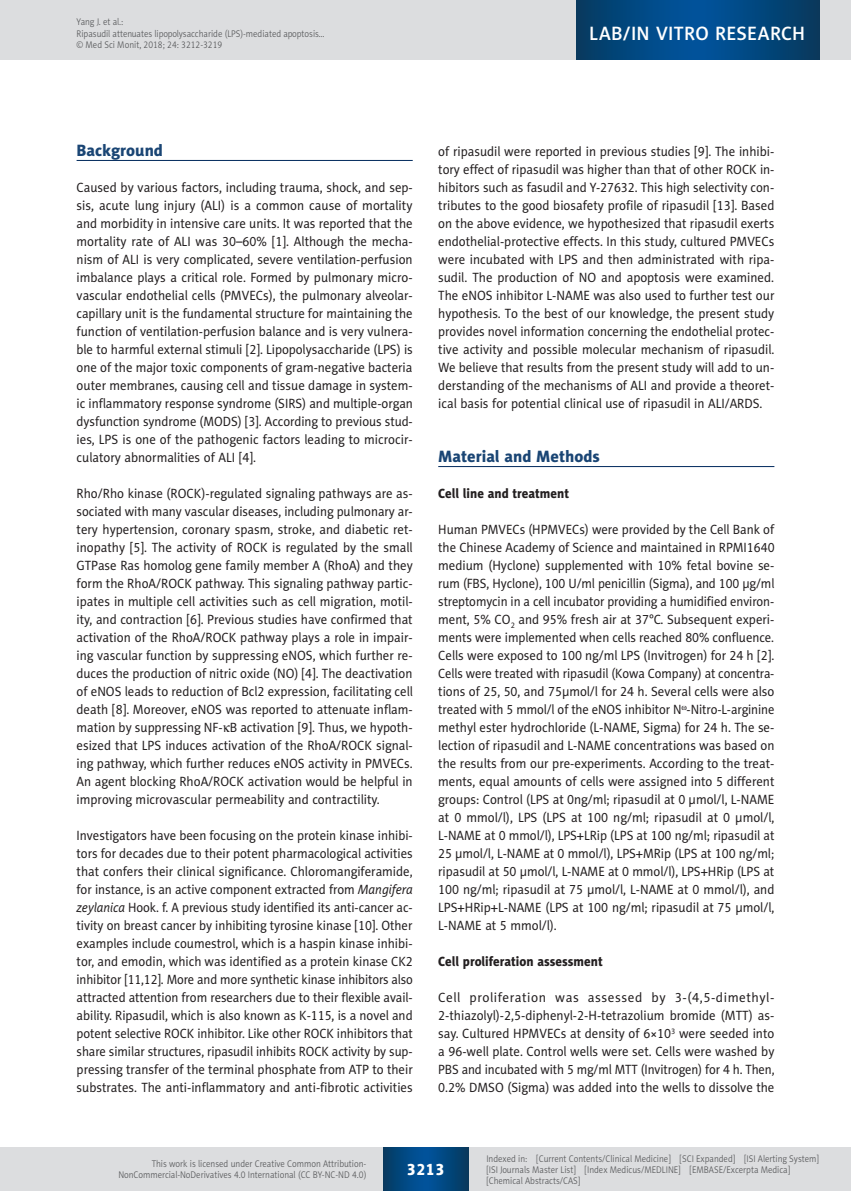
<style>
.page{position:relative;width:851px;height:1191px;background:#fff}
.page>*{position:absolute;margin:0;border:0;box-sizing:border-box;transform-origin:0 0}
.t1{font:19.5px "Naomi Sans EFN Medium";letter-spacing:.01em;color:#fff}
.MSM_Headline_1{font:16.5px "Naomi Sans EFN Heavy";color:#1a4574}
.t2{font:16.5px "Naomi Sans EFN Heavy";color:#fff}
.MSM_Body{font:13.5px/18px "Naomi Sans EFN";color:#231f20;text-align:justify;scale:.95 1}
.MSM_Body-2{font:13.5px/18px "Naomi Sans EFN";color:#231f20;text-align:justify;scale:.94 1}
.MSM_Body-3{font:13.5px/18px "Naomi Sans EFN";color:#231f20;text-align:justify}
.MSM_Headline_2{font:13.5px "Naomi Sans EFN Heavy";color:#231f20;scale:.95 1}
.MSM_pagina_zywa{font:9.75px/11.2px "Naomi Sans EFN Light";color:#57585a;scale:.9 1}
.MSM_pagina_sygnatura{font:9.75px "Naomi Sans EFN Light";color:#57585a;scale:.9 1}
.s1{font-family:"Standard Sym L"}
.s2{font-style:italic}
</style>
<div class="page">
<hr style="left:77px;top:160px;width:335px;height:1px;background:#00295c">
<hr style="left:438px;top:466px;width:336px;height:1px;background:#00295c">
<div style="left:0;top:1148px;width:850px;height:43px;background:#dcdddf"></div>
<svg style="left:383px;top:1147px;width:85px;height:43px"></svg>
<div style="left:0;top:0;width:850px;height:60px;background:#dcdddf"></div>
<svg style="left:576px;top:0;width:243px;height:60px"></svg>
<p class="MSM_pagina_zywa" style="left:77px;top:16px;width:277px">Yang J. et al.:<br>Ripasudil attenuates lipopolysaccharide (LPS)-mediated apoptosis…</p>
<p class="MSM_pagina_sygnatura" style="left:77px;top:39px;width:163px">© Med Sci Monit, 2018; 24: 3212-3219</p>
<h1 class="t1" style="left:589px;top:22px;width:217px">LAB/IN VITRO RESEARCH</h1>
<p class="MSM_Headline_1" style="left:77px;top:140px;width:88px">Background</p>
<p class="MSM_Body" style="left:77px;top:178px;width:355px">Caused by various factors, including trauma, shock, and sep&shy;sis, acute lung injury (ALI) is a common cause of mortality and morbidity in intensive care units. It was reported that the mortality rate of ALI was 30–60% [1]. Although the mecha&shy;nism of ALI is very complicated, severe ventilation-perfusion imbalance plays a critical role. Formed by pulmonary micro&shy;vascular endothelial cells (PMVECs), the pulmonary alveolar&shy;capillary unit is the fundamental structure for maintaining the function of ventilation-perfusion balance and is very vulnera&shy;ble to harmful external stimuli [2]. Lipopolysaccharide (LPS) is one of the major toxic components of gram-negative bacteria outer membranes, causing cell and tissue damage in system&shy;ic inflammatory response syndrome (SIRS) and multiple-organ dysfunction syndrome (MODS) [3]. According to previous stud&shy;ies, LPS is one of the pathogenic factors leading to microcir&shy;culatory abnormalities of ALI [4].</p>
<p class="MSM_Body" style="left:77px;top:484px;width:355px">Rho/Rho kinase (ROCK)-regulated signaling pathways are as&shy;sociated with many vascular diseases, including pulmonary ar&shy;tery hypertension, coronary spasm, stroke, and diabetic ret&shy;inopathy [5]. The activity of ROCK is regulated by the small GTPase Ras homolog gene family member A (RhoA) and they form the RhoA/ROCK pathway. This signaling pathway partic&shy;ipates in multiple cell activities such as cell migration, motil&shy;ity, and contraction [6]. Previous studies have confirmed that activation of the RhoA/ROCK pathway plays a role in impair&shy;ing vascular function by suppressing eNOS, which further re&shy;duces the production of nitric oxide (NO) [4]. The deactivation of eNOS leads to reduction of Bcl2 expression, facilitating cell death [8]. Moreover, eNOS was reported to attenuate inflam&shy;mation by suppressing NF-<span class="s1">k</span>B activation [9]. Thus, we hypoth&shy;esized that LPS induces activation of the RhoA/ROCK signal&shy;ing pathway, which further reduces eNOS activity in PMVECs.<br>An agent blocking RhoA/ROCK activation would be helpful in improving microvascular permeability and contractility.</p>
<p class="MSM_Body-2" style="left:77px;top:826px;width:359px">Investigators have been focusing on the protein kinase inhibi&shy;tors for decades due to their potent pharmacological activities that confers their clinical significance. Chloromangiferamide, for instance, is an active component extracted from <span class="s2">Mangifera zeylanica</span> Hook. f. A previous study identified its anti-cancer ac&shy;tivity on breast cancer by inhibiting tyrosine kinase [10]. Other examples include coumestrol, which is a haspin kinase inhibi&shy;tor, and emodin, which was identified as a protein kinase CK2 inhibitor [11,12]. More and more synthetic kinase inhibitors also attracted attention from researchers due to their flexible avail&shy;ability. Ripasudil, which is also known as K-115, is a novel and potent selective ROCK inhibitor. Like other ROCK inhibitors that share similar structures, ripasudil inhibits ROCK activity by sup&shy;pressing transfer of the terminal phosphate from ATP to their substrates. The anti-inflammatory and anti-fibrotic activities</p>
<p class="MSM_Body" style="left:438px;top:142px;width:355px">of ripasudil were reported in previous studies [9]. The inhibi&shy;tory effect of ripasudil was higher than that of other ROCK in&shy;hibitors such as fasudil and Y-27632. This high selectivity con&shy;tributes to the good biosafety profile of ripasudil [13]. Based on the above evidence, we hypothesized that ripasudil exerts endothelial-protective effects. In this study, cultured PMVECs were incubated with LPS and then administrated with ripa&shy;sudil. The production of NO and apoptosis were examined.<br>The eNOS inhibitor L-NAME was also used to further test our hypothesis. To the best of our knowledge, the present study provides novel information concerning the endothelial protec&shy;tive activity and possible molecular mechanism of ripasudil.<br>We believe that results from the present study will add to un&shy;derstanding of the mechanisms of ALI and provide a theoret&shy;ical basis for potential clinical use of ripasudil in ALI/ARDS.</p>
<p class="MSM_Headline_1" style="left:438px;top:446px;width:163px">Material and Methods</p>
<p class="MSM_Headline_2" style="left:438px;top:485px;width:139px">Cell line and treatment</p>
<p class="MSM_Body-2" style="left:438px;top:520px;width:359px">Human PMVECs (HPMVECs) were provided by the Cell Bank of the Chinese Academy of Science and maintained in RPMI1640 medium (Hyclone) supplemented with 10% fetal bovine se&shy;rum (FBS, Hyclone), 100 U/ml penicillin (Sigma), and 100 μg/ml streptomycin in a cell incubator providing a humidified environ&shy;ment, 5% CO<sub>2</sub> and 95% fresh air at 37°C. Subsequent experi&shy;ments were implemented when cells reached 80% confluence.<br>Cells were exposed to 100 ng/ml LPS (Invitrogen) for 24 h [2].<br>Cells were treated with ripasudil (Kowa Company) at concentra&shy;tions of 25, 50, and 75μmol/l for 24 h. Several cells were also treated with 5 mmol/l of the eNOS inhibitor N<sup>w</sup>-Nitro-L-arginine methyl ester hydrochloride (L-NAME, Sigma) for 24 h. The se&shy;lection of ripasudil and L-NAME concentrations was based on the results from our pre-experiments. According to the treat&shy;ments, equal amounts of cells were assigned into 5 different groups: Control (LPS at 0ng/ml; ripasudil at 0 μmol/l, L-NAME at 0 mmol/l), LPS (LPS at 100 ng/ml; ripasudil at 0 μmol/l, L-NAME at 0 mmol/l), LPS+LRip (LPS at 100 ng/ml; ripasudil at 25 μmol/l, L-NAME at 0 mmol/l), LPS+MRip (LPS at 100 ng/ml; ripasudil at 50 μmol/l, L-NAME at 0 mmol/l), LPS+HRip (LPS at 100 ng/ml; ripasudil at 75 μmol/l, L-NAME at 0 mmol/l), and LPS+HRip+L-NAME (LPS at 100 ng/ml; ripasudil at 75 μmol/l, L-NAME at 5 mmol/l).</p>
<p class="MSM_Headline_2" style="left:438px;top:953px;width:175px">Cell proliferation assessment</p>
<p class="MSM_Body-3" style="left:438px;top:988px;width:338px">Cell proliferation was assessed by 3-(4,5-dimethyl-2-thiazolyl)-2,5-diphenyl-2-H-tetrazolium bromide (MTT) as&shy;say. Cultured HPMVECs at density of 6×10<sup>3</sup> were seeded into a 96-well plate. Control wells were set. Cells were washed by PBS and incubated with 5 mg/ml MTT (Invitrogen) for 4 h. Then, 0.2% DMSO (Sigma) was added into the wells to dissolve the</p>
<p class="MSM_pagina_zywa" style="left:118px;top:1158px;width:277px;text-align:right">This work is licensed under Creative Common Attribution-<br>NonCommercial-NoDerivatives 4.0 International (CC BY-NC-ND 4.0)</p>
<p class="t2" style="left:406px;top:1159px;width:40px">3213</p>
<p class="MSM_pagina_zywa" style="left:486px;top:1152px;width:371px">Indexed in: [Current Contents/Clinical Medicine] [SCI Expanded] [ISI Alerting System] [ISI Journals Master List] [Index Medicus/MEDLINE] [EMBASE/Excerpta Medica] [Chemical Abstracts/CAS]</p>
</div>
